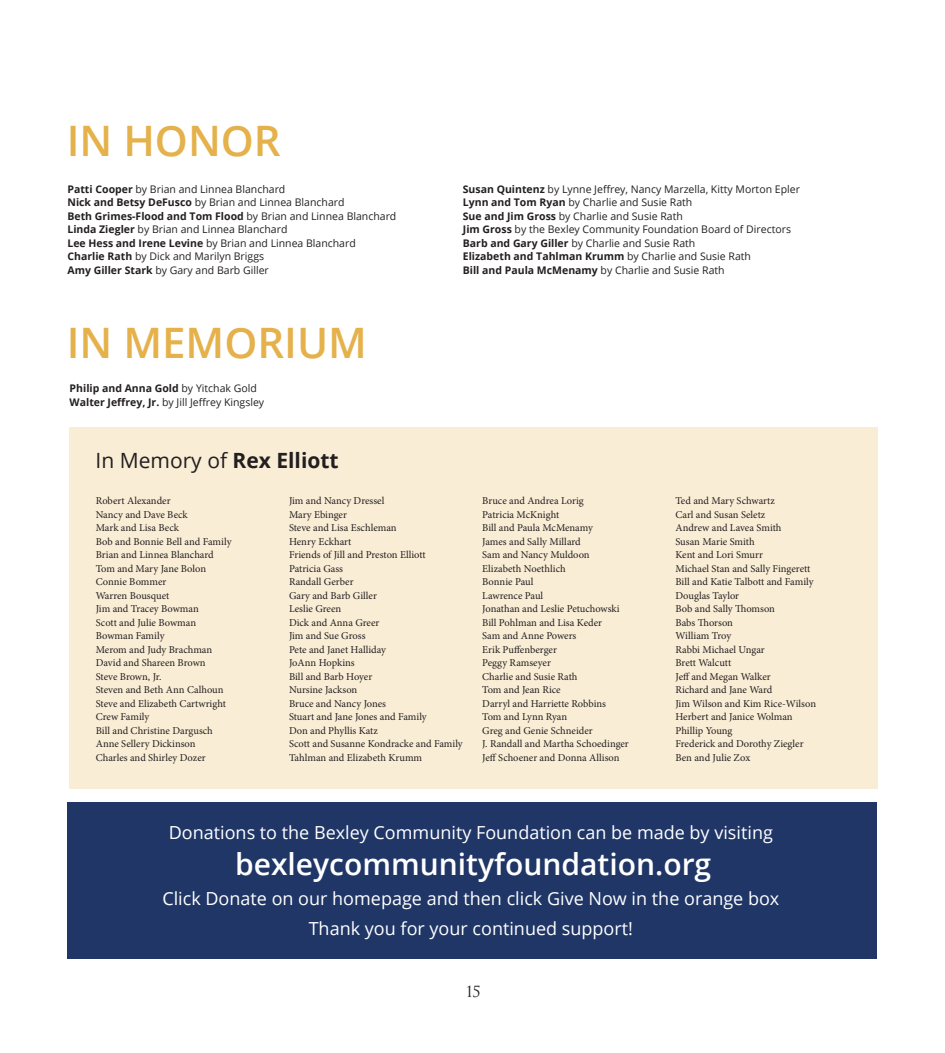
<style>
.page{position:relative;width:945px;height:1053px;background:#fff}
.page>*{position:absolute;margin:0;border:0;box-sizing:border-box;transform-origin:0 0}
.t1{font:600 42px "Open Sans";color:#e5b14b}
.t2{font:600 30px "Open Sans";color:#fff}
.t3{font:21px "Open Sans";color:#231f20}
.t4{font:18px/30px "Open Sans";color:#fff;text-align:center}
.t5{font:15px "Trajan Pro 3";color:#231f20}
.t6{font:10.5px/13.5px "Minion Pro";letter-spacing:-.005em;color:#231f20}
.t7{font:10.5px/13.5px "Open Sans";color:#231f20}
.t8{font:700 10.5px/13.5px "Open Sans";color:#231f20}
.s1{font-weight:700}
.s2{font-weight:400}
</style>
<div class="page">
<div style="left:69px;top:427px;width:809px;height:362px;background:#f9edd5"></div>
<div style="left:68px;top:802px;width:810px;height:156px;background:#1f3667"></div>
<h1 class="t1" style="left:67px;top:111px;width:215px">IN HONOR</h1>
<p class="t7" style="left:67px;top:182px;width:330px"><span class="s1">Patti Cooper</span> by Brian and Linnea Blanchard<br><span class="s1">Nick and Betsy DeFusco</span> by Brian and Linnea Blanchard<br><span class="s1">Beth Grimes-Flood and Tom Flood</span> by Brian and Linnea Blanchard <span class="s1">Linda Ziegler</span> by Brian and Linnea Blanchard<br><span class="s1">Lee Hess and Irene Levine</span> by Brian and Linnea Blanchard<br><span class="s1">Charlie Rath</span> by Dick and Marilyn Briggs<br><span class="s1">Amy Giller Stark</span> by Gary and Barb Giller</p>
<p class="t7" style="left:463px;top:182px;width:339px"><span class="s1">Susan Quintenz</span> by Lynne Jeffrey, Nancy Marzella, Kitty Morton Epler <span class="s1">Lynn and Tom Ryan</span> by Charlie and Susie Rath<br><span class="s1">Sue and Jim Gross</span> by Charlie and Susie Rath<br><span class="s1">Jim Gross</span> by the Bexley Community Foundation Board of Directors <span class="s1">Barb and Gary Giller</span> by Charlie and Susie Rath<br><span class="s1">Elizabeth and Tahlman Krumm</span> by Charlie and Susie Rath<br><span class="s1">Bill and Paula McMenamy</span> by Charlie and Susie Rath</p>
<h1 class="t1" style="left:67px;top:313px;width:302px">IN MEMORIUM</h1>
<p class="t8" style="left:70px;top:382px;width:196px">Philip and Anna Gold <span class="s2">by Yitchak Gold<br></span>Walter Jeffrey, Jr. <span class="s2">by Jill Jeffrey Kingsley</span></p>
<h3 class="t3" style="left:96px;top:446px;width:245px">In Memory of <span class="s1">Rex Elliott</span></h3>
<p class="t6" style="left:96px;top:494px;width:137px">Robert Alexander<br>Nancy and Dave Beck<br>Mark and Lisa Beck<br>Bob and Bonnie Bell and Family<br>Brian and Linnea Blanchard<br>Tom and Mary Jane Bolon<br>Connie Bommer<br>Warren Bousquet<br>Jim and Tracey Bowman<br>Scott and Julie Bowman<br>Bowman Family<br>Merom and Judy Brachman<br>David and Shareen Brown<br>Steve Brown, Jr.<br>Steven and Beth Ann Calhoun<br>Steve and Elizabeth Cartwright<br>Crew Family<br>Bill and Christine Dargusch<br>Anne Sellery Dickinson<br>Charles and Shirley Dozer</p>
<p class="t6" style="left:289px;top:494px;width:175px">Jim and Nancy Dressel<br>Mary Ebinger<br>Steve and Lisa Eschleman<br>Henry Eckhart<br>Friends of Jill and Preston Elliott<br>Patricia Gass<br>Randall Gerber<br>Gary and Barb Giller<br>Leslie Green<br>Dick and Anna Greer<br>Jim and Sue Gross<br>Pete and Janet Halliday<br>JoAnn Hopkins<br>Bill and Barb Hoyer<br>Nursine Jackson<br>Bruce and Nancy Jones<br>Stuart and Jane Jones and Family<br>Don and Phyllis Katz<br>Scott and Susanne Kondracke and Family<br>Tahlman and Elizabeth Krumm</p>
<p class="t6" style="left:482px;top:494px;width:148px">Bruce and Andrea Lorig<br>Patricia McKnight<br>Bill and Paula McMenamy<br>James and Sally Millard<br>Sam and Nancy Muldoon<br>Elizabeth Noethlich<br>Bonnie Paul<br>Lawrence Paul<br>Jonathan and Leslie Petuchowski<br>Bill Pohlman and Lisa Keder<br>Sam and Anne Powers<br>Erik Puffenberger<br>Peggy Ramseyer<br>Charlie and Susie Rath<br>Tom and Jean Rice<br>Darryl and Harriette Robbins<br>Tom and Lynn Ryan<br>Greg and Genie Schneider<br>J. Randall and Martha Schoedinger<br>Jeff Schoener and Donna Allison</p>
<p class="t6" style="left:675px;top:494px;width:142px">Ted and Mary Schwartz<br>Carl and Susan Seletz<br>Andrew and Lavea Smith<br>Susan Marie Smith<br>Kent and Lori Smurr<br>Michael Stan and Sally Fingerett<br>Bill and Katie Talbott and Family<br>Douglas Taylor<br>Bob and Sally Thomson<br>Babs Thorson<br>William Troy<br>Rabbi Michael Ungar<br>Brett Walcutt<br>Jeff and Megan Walker<br>Richard and Jane Ward<br>Jim Wilson and Kim Rice-Wilson<br>Herbert and Janice Wolman<br>Phillip Young<br>Frederick and Dorothy Ziegler<br>Ben and Julie Zox</p>
<h3 class="t4" style="left:169px;top:817px;width:606px">Donations to the Bexley Community Foundation can be made by visiting</h3>
<h2 class="t2" style="left:235px;top:843px;width:478px">bexleycommunityfoundation.org</h2>
<h3 class="t4" style="left:162px;top:883px;width:619px">Click Donate on our homepage and then click Give Now in the orange box<br>Thank you for your continued support!</h3>
<h3 class="t5" style="left:466px;top:981px;width:16px">15</h3>
</div>
